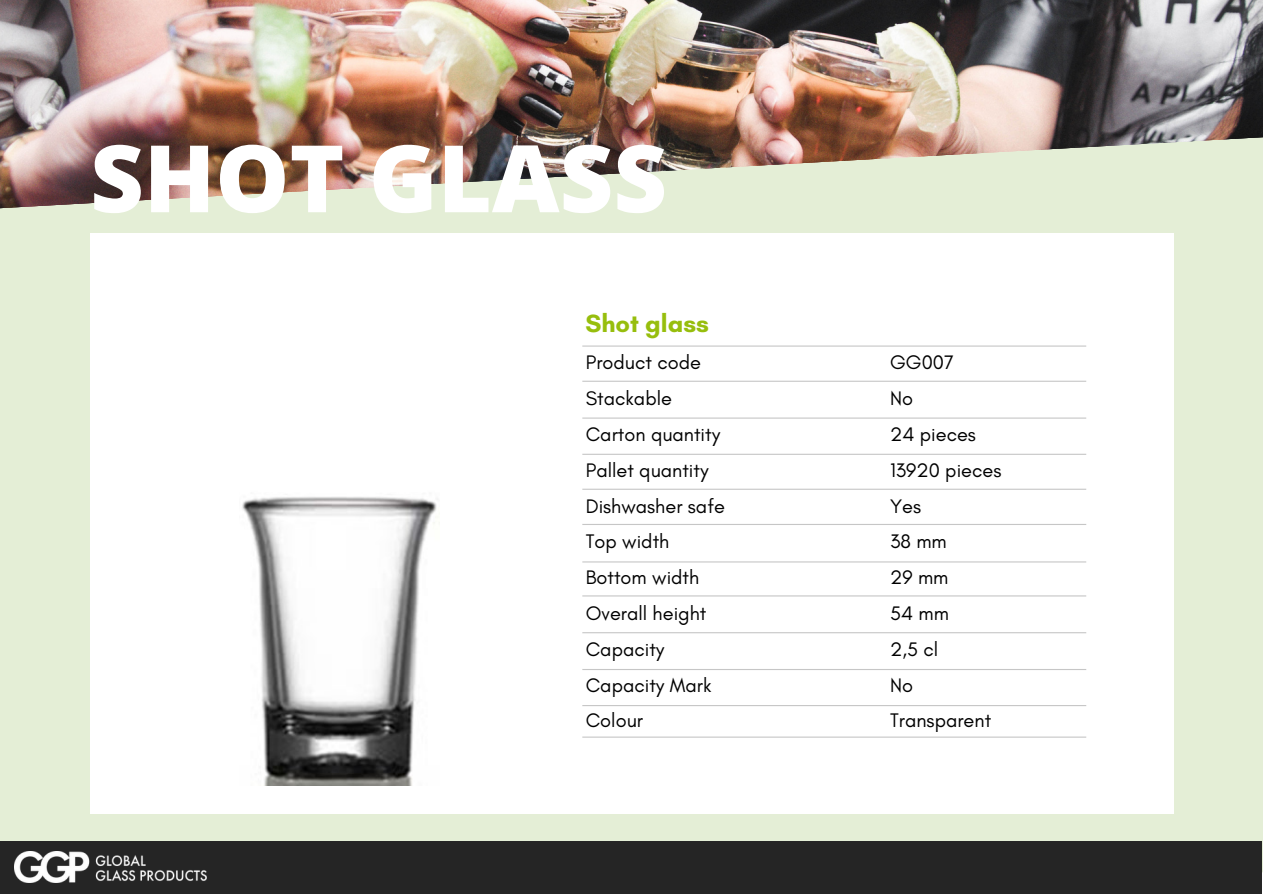
<style>
.page{position:relative;width:1263px;height:894px;background:#fff}
.page>*{position:absolute;margin:0;border:0;box-sizing:border-box;transform-origin:0 0}
.t1{font:800 93.15px "Open Sans";color:#fff}
.t2{font:700 25.5px "Glacial Indifference";color:#97be0d}
.t3{font:19.95px/35.7px "Glacial Indifference";color:#000}
</style>
<div class="page">
<img style="left:0;top:0;width:1263px;height:112px">
<img style="left:0;top:112px;width:1263px;height:761px">
<div style="left:0;top:841px;width:1262px;height:52px;background:#252525"></div>
<div style="left:90px;top:233px;width:1083px;height:579px;background:#fff"></div>
<hr style="left:582px;top:345px;width:504px;height:1px;background:#c6c6c6">
<hr style="left:582px;top:380px;width:504px;height:1px;background:#c6c6c6">
<hr style="left:582px;top:417px;width:504px;height:1px;background:#c6c6c6">
<hr style="left:582px;top:453px;width:504px;height:1px;background:#c6c6c6">
<hr style="left:582px;top:488px;width:504px;height:1px;background:#c6c6c6">
<hr style="left:582px;top:523px;width:504px;height:2px;background:#c6c6c6">
<hr style="left:582px;top:561px;width:504px;height:1px;background:#c6c6c6">
<hr style="left:582px;top:595px;width:504px;height:1px;background:#c6c6c6">
<hr style="left:582px;top:632px;width:504px;height:1px;background:#c6c6c6">
<hr style="left:582px;top:668px;width:504px;height:2px;background:#c6c6c6">
<hr style="left:582px;top:704px;width:504px;height:2px;background:#c6c6c6">
<hr style="left:582px;top:736px;width:504px;height:1px;background:#c6c6c6">
<img style="left:15px;top:851px;width:147px;height:31px">
<img style="left:162px;top:785px;width:291px;height:96px">
<img style="left:242px;top:497px;width:198px;height:288px">
<h1 class="t1" style="left:90px;top:113px;width:578px">SHOT GLASS</h1>
<p class="t2" style="left:585px;top:308px;width:125px">Shot glass</p>
<p class="t3" style="left:586px;top:344px;width:141px">Product code<br>Stackable<br>Carton quantity<br>Pallet quantity<br>Dishwasher safe<br>Top width<br>Bottom width<br>Overall height<br>Capacity<br>Capacity Mark<br>Colour</p>
<p class="t3" style="left:890px;top:344px;width:113px">GG007<br>No<br>24 pieces<br>13920 pieces<br>Yes<br>38 mm<br>29 mm<br>54 mm<br>2,5 cl<br>No<br>Transparent</p>
</div>
